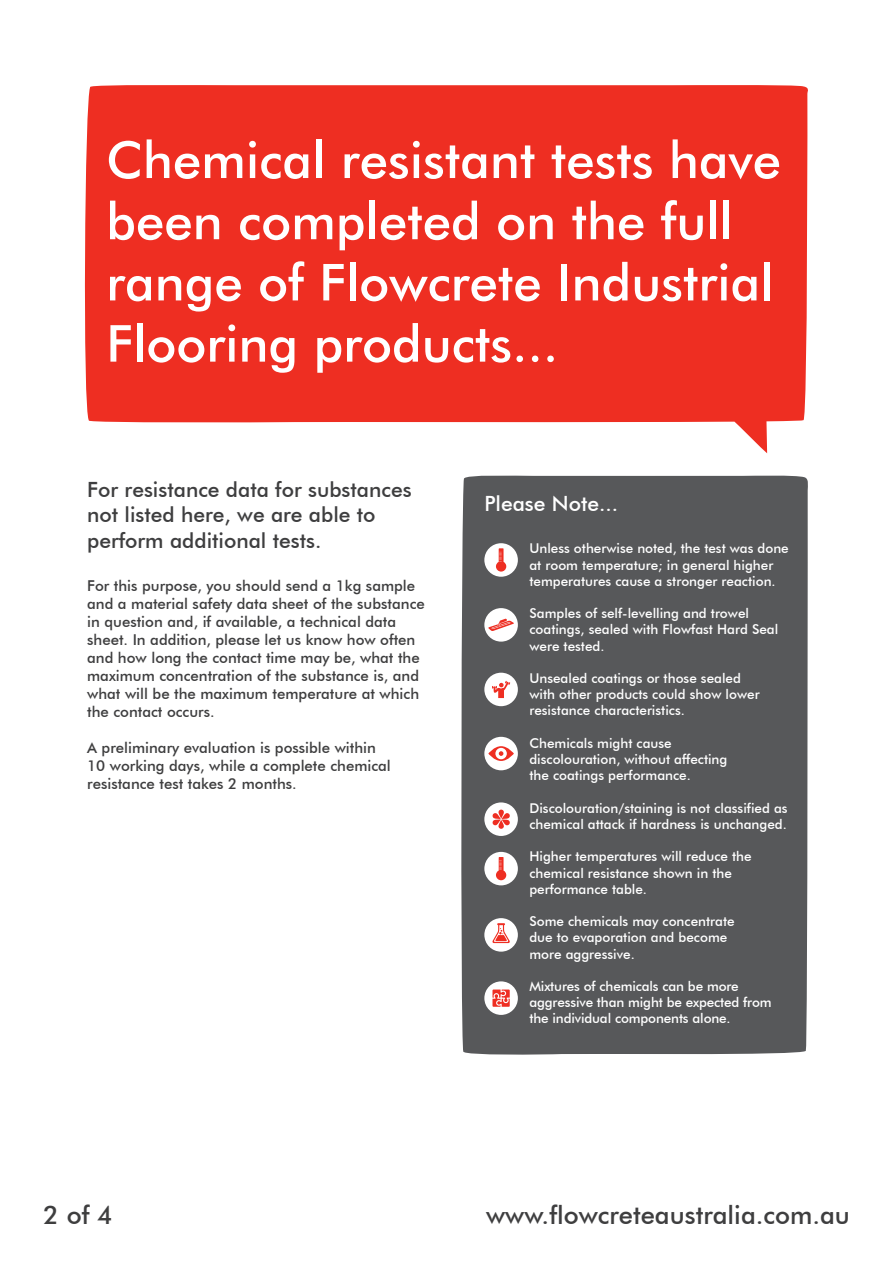
<style>
.page{position:relative;width:893px;height:1263px;background:#fff}
.page>*{position:absolute;margin:0;border:0;box-sizing:border-box;transform-origin:0 0}
.t1{font:500 51px/61.2px "Futura BT";color:#fff}
.t2{font:500 25.5px "Futura BT";color:#3e3e3f}
.t3{font:500 21px/25.2px "Futura BT";color:#3e3e3f}
.t4{font:500 21px "Futura BT";color:#fff}
.t5{font:500 15px/18px "Futura BT";color:#3e3e3f}
.t6{font:500 13.5px/16.2px "Futura BT";color:#fff}
</style>
<div class="page">
<svg style="left:84px;top:85px;width:724px;height:368px;fill:#ee2e22"></svg>
<div style="left:461px;top:475px;width:347px;height:580px;background:#57585a"></div>
<div style="left:484px;top:543px;width:34px;height:34px;background:#fff;border-radius:50%"></div>
<svg style="left:496px;top:548px;width:10px;height:24px"></svg>
<div style="left:484px;top:852px;width:34px;height:33px;background:#fff;border-radius:50%"></div>
<svg style="left:496px;top:857px;width:10px;height:23px"></svg>
<div style="left:484px;top:918px;width:34px;height:34px;background:#fff;border-radius:50%"></div>
<svg style="left:492px;top:923px;width:18px;height:20px"></svg>
<div style="left:484px;top:802px;width:34px;height:34px;background:#fff;border-radius:50%"></div>
<div style="left:498px;top:810px;width:6px;height:9px;background:#ee2e22;border-radius:3px"></div>
<div style="left:498px;top:820px;width:6px;height:9px;background:#ee2e22;border-radius:3px"></div>
<svg style="left:492px;top:813px;width:18px;height:13px"></svg>
<div style="left:484px;top:981px;width:34px;height:34px;background:#fff;border-radius:50%"></div>
<svg style="left:492px;top:989px;width:18px;height:18px"></svg>
<div style="left:484px;top:673px;width:34px;height:33px;background:#fff;border-radius:50%"></div>
<svg style="left:492px;top:681px;width:18px;height:17px"></svg>
<div style="left:484px;top:608px;width:34px;height:34px;background:#fff;border-radius:50%"></div>
<svg style="left:488px;top:618px;width:26px;height:13px"></svg>
<div style="left:484px;top:737px;width:34px;height:33px;background:#fff;border-radius:50%"></div>
<svg style="left:488px;top:746px;width:26px;height:15px"></svg>
<p class="t1" style="left:106px;top:129px;width:676px">Chemical resistant tests have been completed on the full range of Flowcrete Industrial<br>Flooring products...</p>
<p class="t3" style="left:87px;top:477px;width:326px">For resistance data for substances not listed here, we are able to perform additional tests.</p>
<p class="t5" style="left:87px;top:576px;width:339px">For this purpose, you should send a 1kg sample and a material safety data sheet of the substance in question and, if available, a technical data sheet. In addition, please let us know how often and how long the contact time may be, what the maximum concentration of the substance is, and what will be the maximum temperature at which the contact occurs.</p>
<p class="t5" style="left:87px;top:738px;width:305px">A preliminary evaluation is possible within<br>10 working days, while a complete chemical resistance test takes 2 months.</p>
<p class="t4" style="left:484px;top:491px;width:135px">Please Note...</p>
<p class="t6" style="left:529px;top:540px;width:261px">Unless otherwise noted, the test was done at room temperature; in general higher temperatures cause a stronger reaction.</p>
<p class="t6" style="left:529px;top:605px;width:250px">Samples of self-levelling and trowel coatings, sealed with Flowfast Hard Seal were tested.</p>
<p class="t6" style="left:529px;top:670px;width:232px">Unsealed coatings or those sealed with other products could show lower resistance characteristics.</p>
<p class="t6" style="left:529px;top:735px;width:200px">Chemicals might cause discolouration, without affecting the coatings performance.</p>
<p class="t6" style="left:529px;top:800px;width:260px">Discolouration/staining is not classified as chemical attack if hardness is unchanged.</p>
<p class="t6" style="left:529px;top:848px;width:224px">Higher temperatures will reduce the chemical resistance shown in the performance table.</p>
<p class="t6" style="left:529px;top:913px;width:207px">Some chemicals may concentrate due to evaporation and become more aggressive.</p>
<p class="t6" style="left:529px;top:978px;width:244px">Mixtures of chemicals can be more aggressive than might be expected from the individual components alone.</p>
<h2 class="t2" style="left:44px;top:1199px;width:71px">2 of 4</h2>
<h2 class="t2" style="left:486px;top:1199px;width:365px">www.flowcreteaustralia.com.au</h2>
</div>
